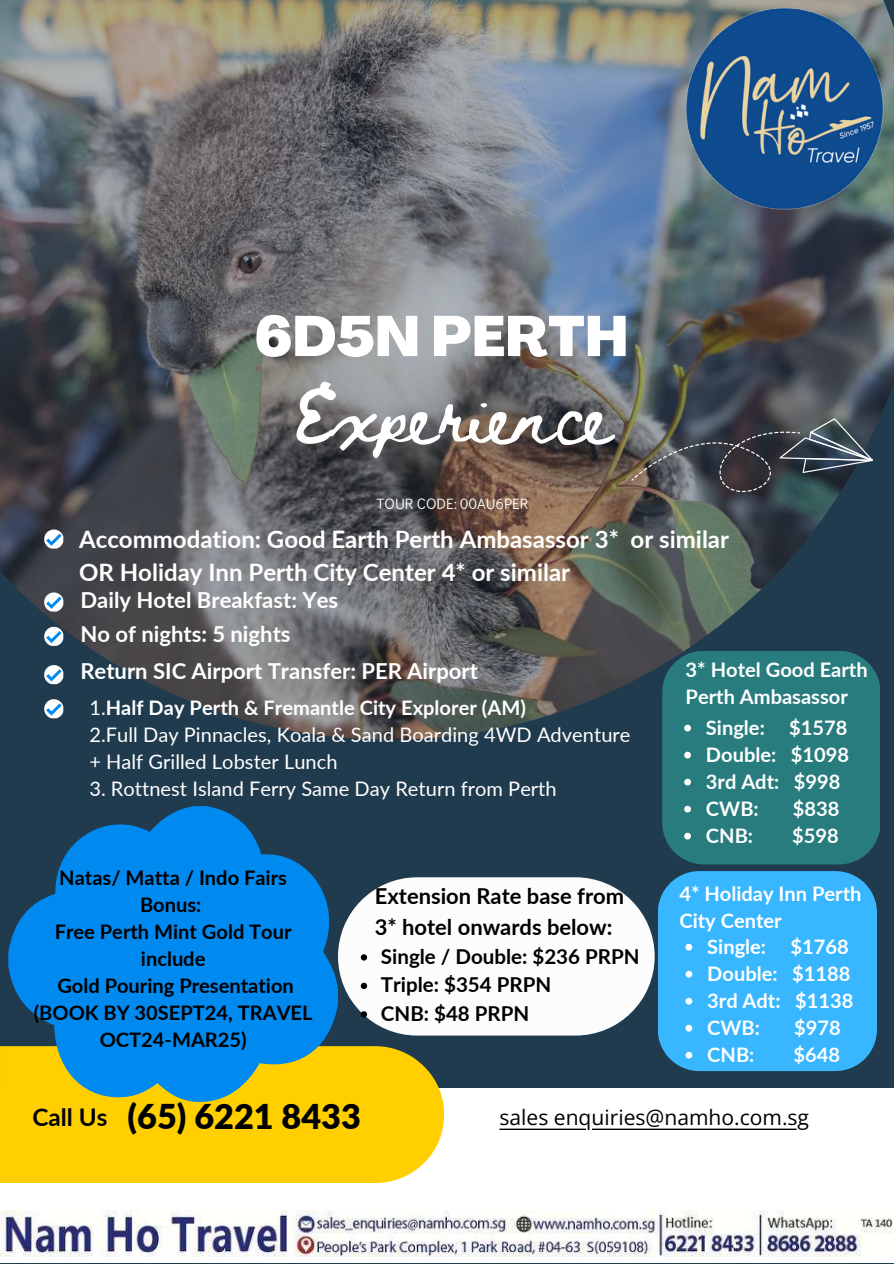
<style>
.page{position:relative;width:894px;height:1264px;background:#fff}
.page>*{position:absolute;margin:0;border:0;box-sizing:border-box;transform-origin:0 0}
.t1{font:56.25px "Beth Ellen";color:#fff}
.t2{font:800 56.25px "Agrandir";color:#fff}
.t3{font:900 34.2px "Lato";color:#000}
.t4{font:700 24.3px "Lato";color:#000}
.t5{font:700 24px/32.7px "Lato";color:#fff}
.t6{font:700 22.05px/33.8px "Lato";color:#fff}
.t7{font:700 21.9px/30.3px "Lato";color:#000}
.t8{font:21px "Open Sans";color:#000}
.t9{font:700 20.55px/28.5px "Lato";color:#000}
.t10{font:700 20.1px/27px "Lato";color:#fff}
.t11{font:700 20.1px/27px "Lato";color:#000;text-align:center}
.t12{font:19.95px/27px "Lato";color:#fff}
.t13{font:15px "Didact Gothic";color:#fff}
.s1{font-weight:700}
</style>
<div class="page">
<div style="left:0;top:0;width:893px;height:1263px;background:#203a4e"></div>
<img style="left:0;top:0;width:893px;height:739px">
<svg style="left:44px;top:699px;width:19px;height:19px"></svg>
<div style="left:0;top:1087px;width:893px;height:63px;background:#fff"></div>
<div style="left:0;top:1091px;width:893px;height:171px;background:#fff"></div>
<div style="left:0;top:1046px;width:444px;height:137px;background:#ffcf00"></div>
<svg style="left:631px;top:418px;width:241px;height:74px;background:#494f55"></svg>
<img style="left:0;top:1210px;width:892px;height:46px">
<svg style="left:499px;top:1128px;width:297px;height:2px"></svg>
<img style="left:674px;top:0;width:219px;height:218px">
<div style="left:338px;top:877px;width:316px;height:158px;background:#fcfcfc;border-radius:79px"></div>
<div style="left:662px;top:650px;width:218px;height:214px;background:#287c7e"></div>
<svg style="left:44px;top:529px;width:19px;height:19px"></svg>
<svg style="left:44px;top:592px;width:19px;height:19px"></svg>
<svg style="left:44px;top:626px;width:19px;height:20px"></svg>
<svg style="left:44px;top:665px;width:19px;height:19px"></svg>
<svg style="left:8px;top:806px;width:330px;height:296px;fill:#0089ef"></svg>
<svg style="left:360px;top:954px;width:7px;height:6px"></svg>
<svg style="left:360px;top:982px;width:7px;height:7px"></svg>
<svg style="left:360px;top:1011px;width:7px;height:6px"></svg>
<div style="left:658px;top:871px;width:218px;height:200px;background:#38b6ff"></div>
<svg style="left:684px;top:724px;width:6px;height:7px"></svg>
<svg style="left:684px;top:751px;width:6px;height:7px"></svg>
<svg style="left:684px;top:778px;width:6px;height:7px"></svg>
<svg style="left:684px;top:805px;width:6px;height:7px"></svg>
<svg style="left:684px;top:832px;width:6px;height:7px"></svg>
<h1 class="t2" style="left:254px;top:314px;width:375px">6D5N PERTH</h1>
<h1 class="t1" style="left:294px;top:389px;width:318px">Experience</h1>
<p class="t13" style="left:376px;top:493px;width:153px">TOUR CODE: 00AU6PER</p>
<p class="t5" style="left:79px;top:522px;width:651px">Accommodation: Good Earth Perth Ambasassor 3* or similar<br>OR Holiday Inn Perth City Center 4* or similar</p>
<p class="t6" style="left:80px;top:582px;width:259px">Daily Hotel Breakfast: Yes<br>No of nights: 5 nights</p>
<p class="t6" style="left:80px;top:653px;width:399px">Return SIC Airport Transfer: PER Airport</p>
<p class="t12" style="left:89px;top:693px;width:542px">1.<span class="s1">Half Day Perth &amp; Fremantle City Explorer (AM)<br></span>2.Full Day Pinnacles, Koala &amp; Sand Boarding 4WD Adventure + Half Grilled Lobster Lunch</p>
<p class="t12" style="left:89px;top:774px;width:468px">3. Rottnest Island Ferry Same Day Return from Perth</p>
<p class="t11" style="left:34px;top:863px;width:280px">Natas/ Matta / Indo Fairs<br>Bonus:<br>Free Perth Mint Gold Tour include<br>Gold Pouring Presentation (BOOK BY 30SEPT24, TRAVEL<br>OCT24-MAR25)</p>
<p class="t7" style="left:374px;top:880px;width:251px">Extension Rate base from<br>3* hotel onwards below:</p>
<p class="t9" style="left:381px;top:941px;width:260px">Single / Double: $236 PRPN<br>Triple: $354 PRPN<br>CNB: $48 PRPN</p>
<p class="t10" style="left:685px;top:655px;width:183px">3* Hotel Good Earth<br>Perth Ambasassor</p>
<p class="t10" style="left:705px;top:713px;width:145px">Single: $1578<br>Double: $1098<br>3rd Adt: $998<br>CWB:</p>
<p class="t10" style="left:792px;top:794px;width:48px">$838</p>
<p class="t10" style="left:705px;top:821px;width:49px">CNB:</p>
<p class="t10" style="left:791px;top:821px;width:48px">$598</p>
<p class="t10" style="left:679px;top:879px;width:183px">4* Holiday Inn Perth<br>City Center</p>
<p class="t10" style="left:707px;top:932px;width:148px">Single: $1768<br>Double: $1188<br>3rd Adt: $1138<br>CWB:</p>
<p class="t10" style="left:794px;top:1013px;width:48px">$978</p>
<p class="t10" style="left:707px;top:1040px;width:49px">CNB:</p>
<p class="t10" style="left:793px;top:1040px;width:48px">$648</p>
<h2 class="t3" style="left:128px;top:1095px;width:235px">(65) 6221 8433</h2>
<p class="t4" style="left:33px;top:1101px;width:76px">Call Us</p>
<p class="t8" style="left:499px;top:1102px;width:311px">sales enquiries@namho.com.sg</p>
</div>
